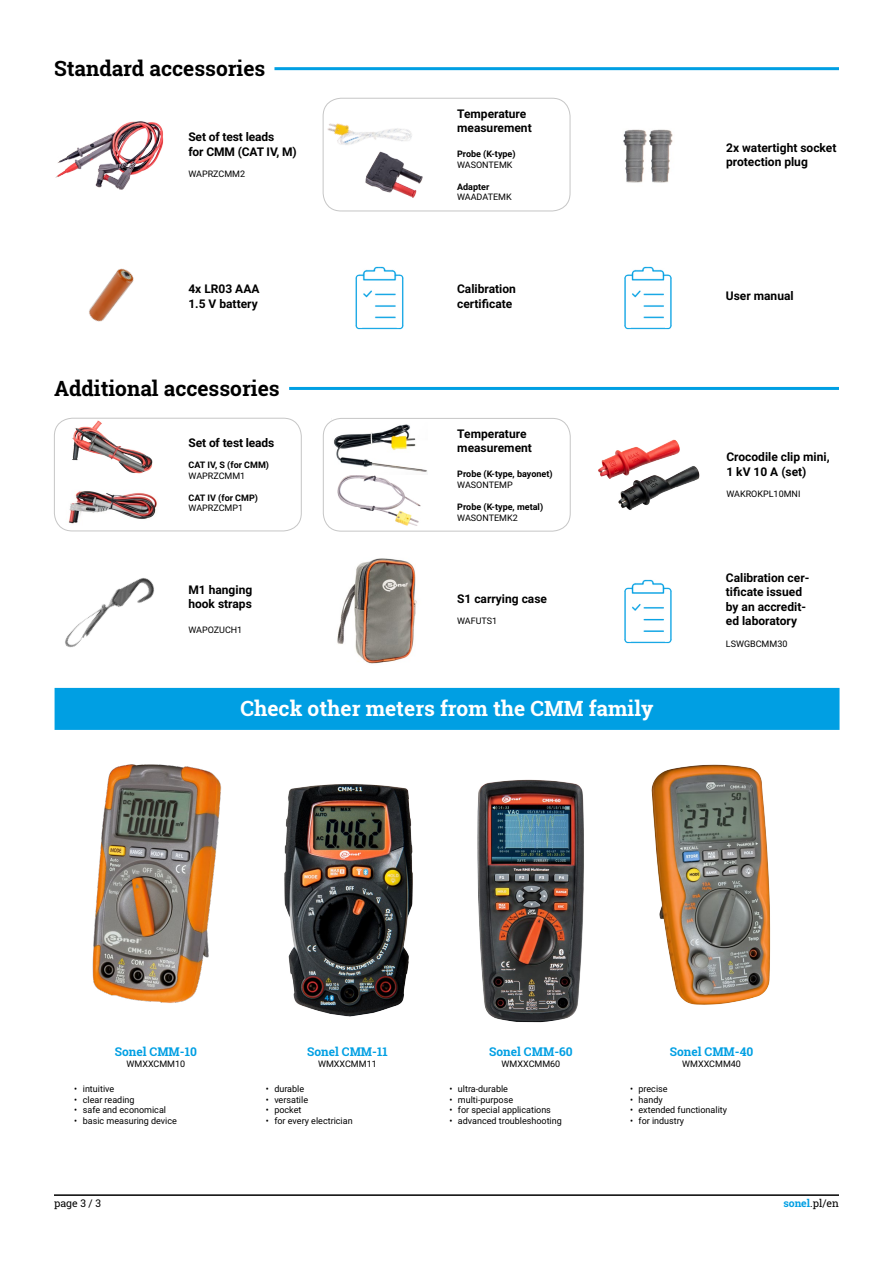
<style>
.page{position:relative;width:893px;height:1263px;background:#fff}
.page>*{position:absolute;margin:0;border:0;box-sizing:border-box;transform-origin:0 0}
.t1{font:700 21px "Roboto Slab";color:#000}
.t2{font:700 21px "Roboto Slab";color:#fff}
.t3{font:700 12px/14.4px "Roboto";color:#000}
.t4{font:700 12px "Roboto Slab";color:#009fe3}
.t5{font:10.5px "Roboto Slab";color:#000}
.t6{font:9px "Roboto";color:#000}
.t7{font:700 9px "Roboto";color:#000}
.s1{font-weight:700;color:#009fe3}
</style>
<div class="page">
<hr style="left:54px;top:1194px;width:785px;height:2px;background:#000">
<img style="left:89px;top:268px;width:45px;height:54px">
<img style="left:355px;top:266px;width:49px;height:64px">
<hr style="left:274px;top:67px;width:565px;height:3px;background:#009fe3">
<img style="left:55px;top:121px;width:109px;height:69px">
<img style="left:365px;top:176px;width:58px;height:22px">
<img style="left:323px;top:97px;width:98px;height:80px">
<div style="left:323px;top:98px;width:247px;height:113px;border:1px solid #c6c6c6;border-radius:18px"></div>
<img style="left:623px;top:129px;width:50px;height:54px">
<hr style="left:289px;top:387px;width:550px;height:3px;background:#009fe3">
<img style="left:337px;top:558px;width:80px;height:106px">
<img style="left:337px;top:475px;width:84px;height:51px">
<img style="left:332px;top:418px;width:95px;height:54px">
<div style="left:323px;top:418px;width:248px;height:113px;border:1px solid #c6c6c6;border-radius:18px"></div>
<img style="left:65px;top:578px;width:89px;height:70px">
<div style="left:55px;top:688px;width:784px;height:42px;background:#009fe3"></div>
<img style="left:92px;top:764px;width:130px;height:239px">
<img style="left:651px;top:764px;width:120px;height:241px">
<img style="left:284px;top:784px;width:129px;height:233px">
<img style="left:477px;top:779px;width:107px;height:244px">
<img style="left:72px;top:420px;width:81px;height:54px">
<div style="left:54px;top:418px;width:248px;height:113px;border:1px solid #c6c6c6;border-radius:18px"></div>
<img style="left:624px;top:266px;width:48px;height:64px">
<img style="left:598px;top:439px;width:102px;height:71px">
<img style="left:624px;top:579px;width:48px;height:65px">
<img style="left:54px;top:475px;width:113px;height:56px">
<h1 class="t1" style="left:54px;top:54px;width:213px">Standard accessories</h1>
<h2 class="t3" style="left:188px;top:129px;width:110px">Set of test leads<br>for CMM (CAT IV, M)</h2>
<p class="t6" style="left:188px;top:168px;width:58px">WAPRZCMM2</p>
<h2 class="t3" style="left:457px;top:106px;width:76px">Temperature measurement</h2>
<p class="t7" style="left:457px;top:148px;width:60px">Probe (K-type)</p>
<p class="t6" style="left:457px;top:158px;width:57px">WASONTEMK</p>
<p class="t7" style="left:457px;top:180px;width:34px">Adapter</p>
<p class="t6" style="left:457px;top:191px;width:56px">WAADATEMK</p>
<h2 class="t3" style="left:188px;top:281px;width:73px">4x LR03 AAA<br>1.5 V battery</h2>
<h2 class="t3" style="left:457px;top:281px;width:60px">Calibration certificate</h2>
<h1 class="t1" style="left:54px;top:374px;width:227px">Additional accessories</h1>
<h2 class="t3" style="left:189px;top:435px;width:87px">Set of test leads</h2>
<p class="t7" style="left:189px;top:459px;width:82px">CAT IV, S (for CMM)</p>
<p class="t6" style="left:189px;top:470px;width:58px">WAPRZCMM1</p>
<p class="t7" style="left:189px;top:491px;width:71px">CAT IV (for CMP)</p>
<p class="t6" style="left:189px;top:502px;width:56px">WAPRZCMP1</p>
<h2 class="t3" style="left:188px;top:582px;width:65px">M1 hanging hook straps</h2>
<p class="t6" style="left:188px;top:624px;width:55px">WAPOZUCH1</p>
<h2 class="t3" style="left:457px;top:426px;width:76px">Temperature measurement</h2>
<p class="t7" style="left:457px;top:468px;width:97px">Probe (K-type, bayonet)</p>
<p class="t6" style="left:457px;top:479px;width:57px">WASONTEMP</p>
<p class="t7" style="left:457px;top:500px;width:87px">Probe (K-type, metal)</p>
<p class="t6" style="left:457px;top:511px;width:62px">WASONTEMK2</p>
<h2 class="t3" style="left:457px;top:591px;width:91px">S1 carrying case</h2>
<p class="t6" style="left:457px;top:615px;width:42px">WAFUTS1</p>
<h1 class="t2" style="left:241px;top:694px;width:414px">Check other meters from the CMM family</h1>
<h2 class="t3" style="left:726px;top:140px;width:112px">2x watertight socket protection plug</h2>
<h2 class="t3" style="left:726px;top:289px;width:69px">User manual</h2>
<h2 class="t3" style="left:726px;top:449px;width:105px">Crocodile clip mini,<br>1 kV 10 A (set)</h2>
<p class="t6" style="left:726px;top:488px;width:76px">WAKROKPL10MNI</p>
<h2 class="t3" style="left:726px;top:570px;width:85px">Calibration cer&shy;tificate issued by an accredit&shy;ed laboratory</h2>
<p class="t6" style="left:726px;top:637px;width:63px">LSWGBCMM30</p>
<h2 class="t4" style="left:115px;top:1043px;width:84px">Sonel CMM-10</h2>
<p class="t6" style="left:126px;top:1057px;width:60px">WMXXCMM10</p>
<p class="t6" style="left:74px;top:1082px;width:41px">• intuitive</p>
<p class="t6" style="left:74px;top:1093px;width:62px">• clear reading</p>
<p class="t6" style="left:74px;top:1104px;width:93px">• safe and economical</p>
<p class="t6" style="left:74px;top:1114px;width:104px">• basic measuring device</p>
<h2 class="t4" style="left:307px;top:1043px;width:82px">Sonel CMM-11</h2>
<p class="t6" style="left:318px;top:1057px;width:60px">WMXXCMM11</p>
<p class="t6" style="left:266px;top:1082px;width:40px">• durable</p>
<p class="t6" style="left:266px;top:1093px;width:44px">• versatile</p>
<p class="t6" style="left:266px;top:1104px;width:37px">• pocket</p>
<p class="t6" style="left:266px;top:1114px;width:88px">• for every electrician</p>
<h2 class="t4" style="left:489px;top:1043px;width:85px">Sonel CMM-60</h2>
<p class="t6" style="left:502px;top:1057px;width:60px">WMXXCMM60</p>
<p class="t6" style="left:449px;top:1082px;width:60px">• ultra-durable</p>
<p class="t6" style="left:449px;top:1093px;width:65px">• multi-purpose</p>
<p class="t6" style="left:449px;top:1104px;width:103px">• for special applications</p>
<p class="t6" style="left:449px;top:1114px;width:114px">• advanced troubleshooting</p>
<h2 class="t4" style="left:670px;top:1043px;width:85px">Sonel CMM-40</h2>
<p class="t6" style="left:682px;top:1057px;width:60px">WMXXCMM40</p>
<p class="t6" style="left:630px;top:1082px;width:39px">• precise</p>
<p class="t6" style="left:630px;top:1093px;width:34px">• handy</p>
<p class="t6" style="left:630px;top:1104px;width:99px">• extended functionality</p>
<p class="t6" style="left:630px;top:1114px;width:56px">• for industry</p>
<p class="t5" style="left:54px;top:1196px;width:49px">page 3 / 3</p>
<p class="t5" style="left:783px;top:1196px;width:57px"><span class="s1">sonel</span>.pl/en</p>
</div>
